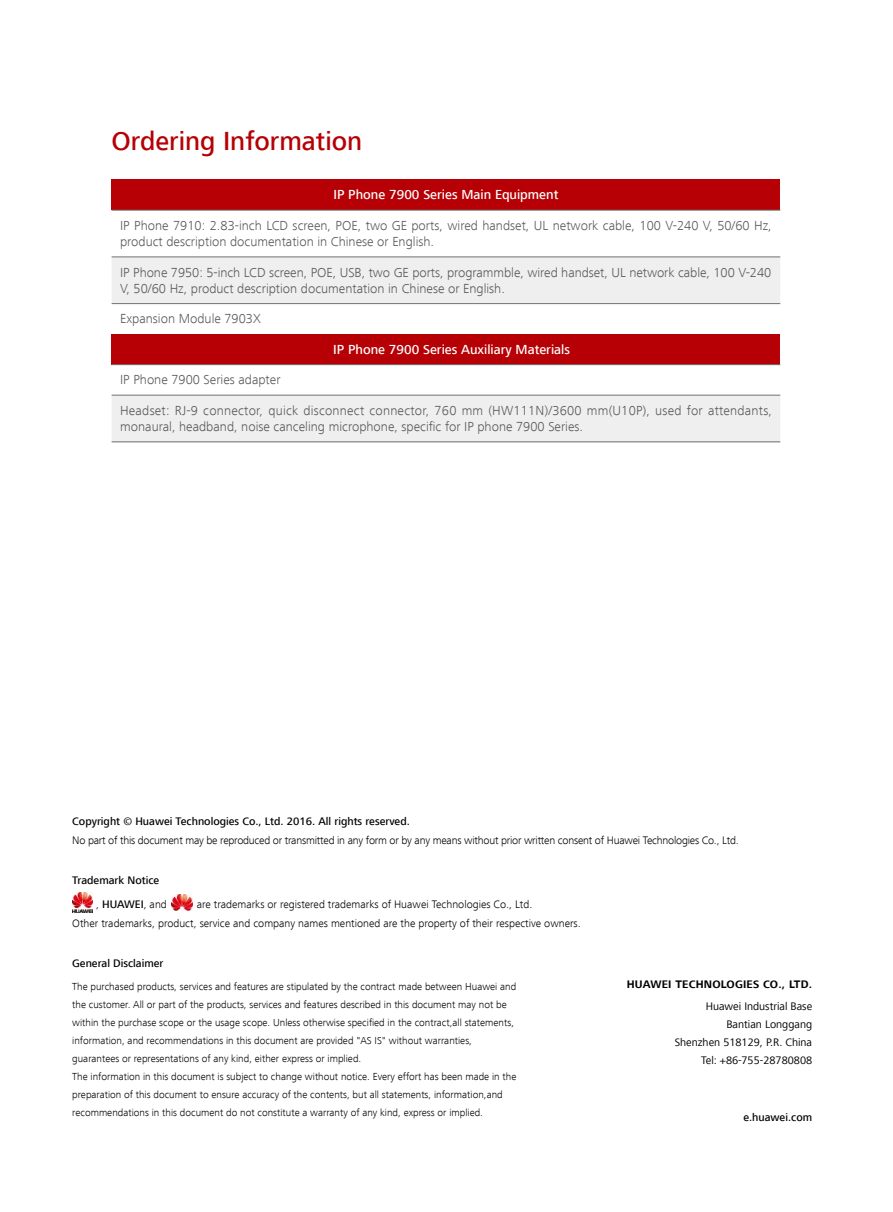
<style>
.page{position:relative;width:893px;height:1212px;background:#fff}
.page>*{position:absolute;margin:0;border:0;box-sizing:border-box;transform-origin:0 0}
.t1{font:500 27px "Frutiger Next LT";color:#b60005}
.t2{font:300 13.5px/16.2px "Frutiger Next LT";color:#595757}
.t3{font:500 13.5px "Frutiger Next LT";color:#fff}
.t4{font:300 11.25px/19.5px "Frutiger Next LT";color:#000}
.t5{font:300 11.25px "Frutiger Next LT";letter-spacing:-.02em;color:#000}
.t6{font:500 11.25px/23.7px "Frutiger Next LT";color:#000}
.t7{font:11.25px/18px "Frutiger Next LT";color:#000;text-align:right}
.t8{font:700 11.25px "Frutiger Next LT";letter-spacing:.02em;color:#000}
.t9{font:300 10.5px/18px "Frutiger Next LT";color:#000}
.s1{font-weight:300}
</style>
<div class="page">
<div style="left:112px;top:180px;width:668px;height:30px;background:#b60005"></div>
<svg style="left:112px;top:258px;width:668px;height:183px;fill:#efefef"></svg>
<div style="left:112px;top:334px;width:668px;height:31px;background:#b60005"></div>
<hr style="left:112px;top:210px;width:668px;height:1px;background:#727171">
<hr style="left:112px;top:257px;width:668px;height:1px;background:#727171">
<hr style="left:112px;top:303px;width:668px;height:1px;background:#727171">
<hr style="left:112px;top:395px;width:668px;height:1px;background:#727171">
<hr style="left:112px;top:364px;width:668px;height:1px;background:#727171">
<hr style="left:112px;top:441px;width:668px;height:1px;background:#727171">
<img style="left:72px;top:892px;width:21px;height:21px">
<img style="left:172px;top:895px;width:20px;height:15px">
<h1 class="t1" style="left:112px;top:126px;width:252px">Ordering Information</h1>
<p class="t3" style="left:333px;top:187px;width:226px">IP Phone 7900 Series Main Equipment</p>
<p class="t2" style="left:120px;top:217px;width:653px">IP Phone 7910: 2.83-inch LCD screen, POE, two GE ports, wired handset, UL network cable, 100 V-240 V, 50/60 Hz, product description documentation in Chinese or English.</p>
<p class="t2" style="left:120px;top:264px;width:653px">IP Phone 7950: 5-inch LCD screen, POE, USB, two GE ports, programmble, wired handset, UL network cable, 100 V-240<br>V, 50/60 Hz, product description documentation in Chinese or English.</p>
<p class="t2" style="left:120px;top:311px;width:142px">Expansion Module 7903X</p>
<p class="t3" style="left:333px;top:342px;width:238px">IP Phone 7900 Series Auxiliary Materials</p>
<p class="t2" style="left:120px;top:372px;width:162px">IP Phone 7900 Series adapter</p>
<p class="t2" style="left:120px;top:402px;width:654px">Headset: RJ-9 connector, quick disconnect connector, 760 mm (HW111N)/3600 mm(U10P), used for attendants, monaural, headband, noise canceling microphone, specific for IP phone 7900 Series.</p>
<p class="t6" style="left:72px;top:809px;width:339px">Copyright © Huawei Technologies Co., Ltd. 2016. All rights reserved.</p>
<p class="t5" style="left:72px;top:834px;width:668px">No part of this document may be reproduced or transmitted in any form or by any means without prior written consent of Huawei Technologies Co., Ltd.</p>
<p class="t6" style="left:96px;top:868px;width:72px;text-indent:-24px">Trademark Notice<br><span class="s1">,</span> HUAWEI<span class="s1">, and</span></p>
<p class="t4" style="left:72px;top:894px;width:510px;text-indent:124px">are trademarks or registered trademarks of Huawei Technologies Co., Ltd.<br>Other trademarks, product, service and company names mentioned are the property of their respective owners.</p>
<p class="t6" style="left:72px;top:952px;width:93px">General Disclaimer</p>
<p class="t9" style="left:72px;top:978px;width:446px">The purchased products, services and features are stipulated by the contract made between Huawei and the customer. All or part of the products, services and features described in this document may not be within the purchase scope or the usage scope. Unless otherwise specified in the contract,all statements, information, and recommendations in this document are provided "AS IS" without warranties, guarantees or representations of any kind, either express or implied.<br>The information in this document is subject to change without notice. Every effort has been made in the preparation of this document to ensure accuracy of the contents, but all statements, information,and recommendations in this document do not constitute a warranty of any kind, express or implied.</p>
<p class="t8" style="left:627px;top:978px;width:187px">HUAWEI TECHNOLOGIES CO., LTD.</p>
<p class="t7" style="left:675px;top:998px;width:139px">Huawei Industrial Base<br>Bantian Longgang<br>Shenzhen 518129, P.R. China<br>Tel: +86-755-28780808</p>
<p class="t6" style="left:743px;top:1106px;width:70px">e.huawei.com</p>
</div>
